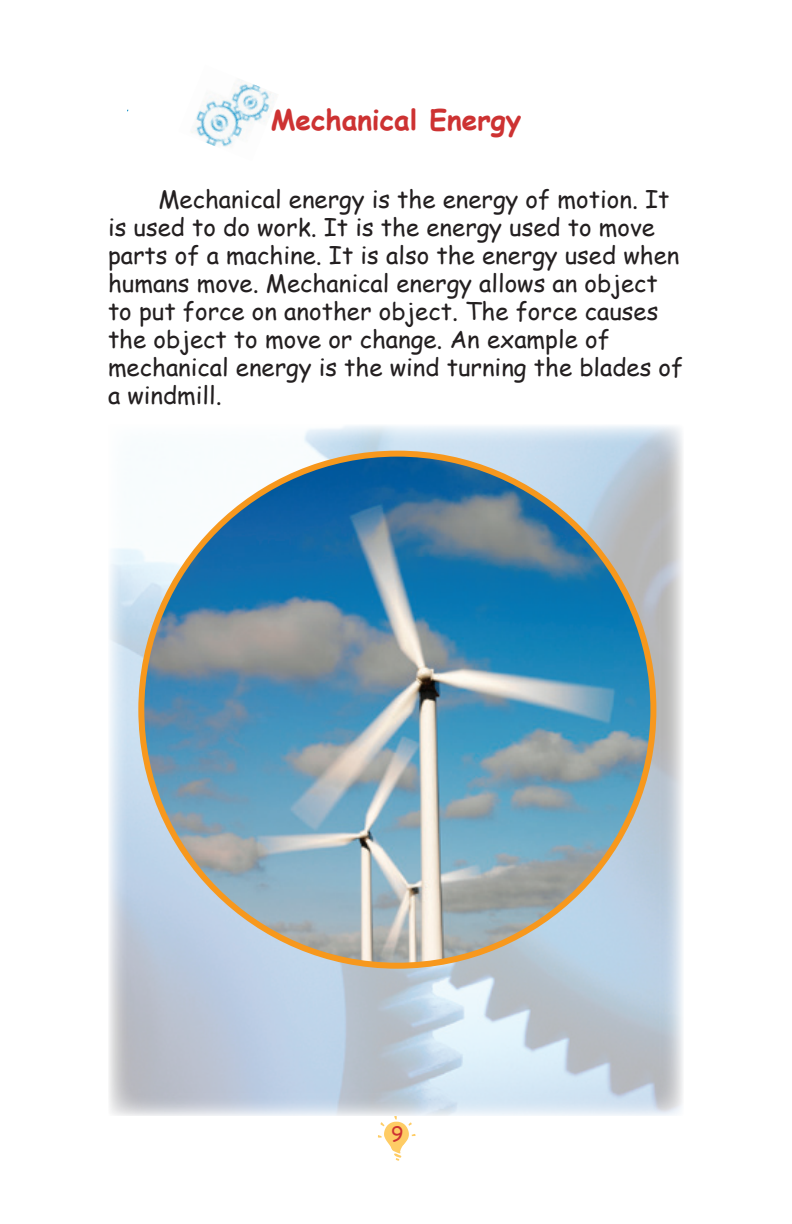
<style>
.page{position:relative;width:792px;height:1224px;background:#fff}
.page>*{position:absolute;margin:0;border:0;box-sizing:border-box;transform-origin:0 0}
.t1{font:700 28px "Comic Sans MS";color:#cd3232}
.t2{font:24px/28px "Comic Sans MS";color:#231f20}
.t3{font:20px "Comic Sans MS";color:#cd3232}
</style>
<div class="page">
<svg style="left:378px;top:1116px;width:37px;height:45px"></svg>
<img style="left:191px;top:80px;width:83px;height:67px">
<img style="left:109px;top:425px;width:574px;height:691px">
<img style="left:141px;top:454px;width:512px;height:512px;border-radius:256px">
<p class="t1" style="left:271px;top:100px;width:252px">Mechanical Energy</p>
<p class="t2" style="left:108px;top:185px;width:577px;text-indent:50px">Mechanical energy is the energy of motion. It is used to do work. It is the energy used to move parts of a machine. It is also the energy used when humans move. Mechanical energy allows an object to put force on another object. The force causes the object to move or change. An example of mechanical energy is the wind turning the blades of a windmill.</p>
<p class="t3" style="left:391px;top:1119px;width:14px">9</p>
</div>
